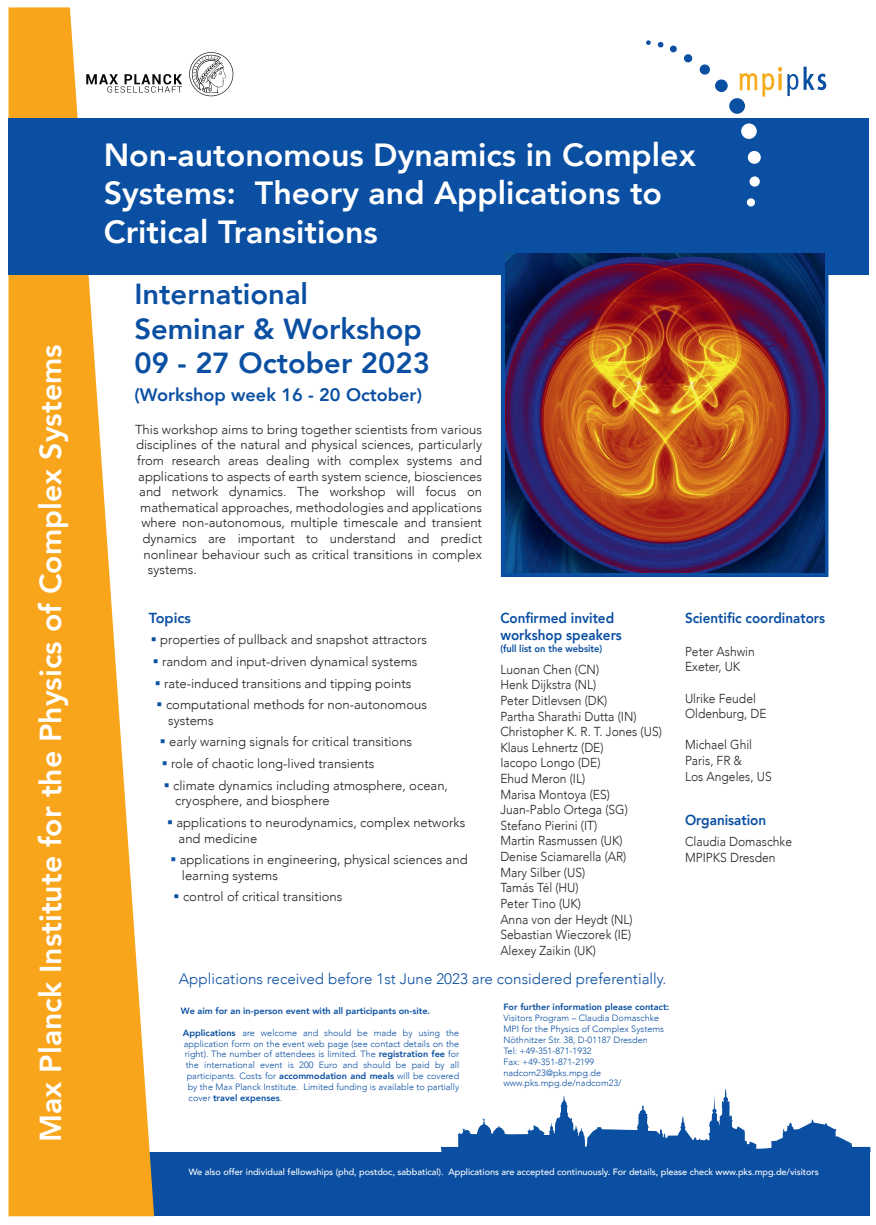
<style>
.page{position:relative;width:876px;height:1225px;background:#fff}
.page>*{position:absolute;margin:0;border:0;box-sizing:border-box;transform-origin:0 0}
.t1{font:800 32px/38.4px "Avenir";color:#fff}
.t2{font:800 30.3px "Avenir";color:#fff}
.t3{font:800 29px/34.8px "Avenir";color:#0a4fa2}
.t4{font:800 18px "Avenir";color:#0a4fa2}
.t5{font:300 15.1px "Avenir";color:#0a4fa2}
.t6{font:800 14.5px/17.4px "Avenir";color:#0a4fa2;scale:.93 1}
.t7{font:800 14.5px "Avenir";color:#0a4fa2}
.t8{font:300 13px/15.6px "Avenir";color:#231f20}
.t9{font:300 13px/15.6px "Avenir";color:#231f20;scale:.93 1}
.t10{font:800 10px "Avenir";color:#0a4fa2;scale:.93 1}
.t11{font:300 9.1px/10.9px "Avenir";color:#0a4fa2}
.t12{font:500 9.1px "Avenir";letter-spacing:-.005em;color:#fff}
.t13{font:800 9.1px "Avenir";color:#0a4fa2}
.s1{color:#0a4fa2}
.s2{font-weight:800}
.s3{font-weight:300}
</style>
<div class="page">
<div style="left:10px;top:1152px;width:860px;height:64px;background:#0a4fa2"></div>
<svg style="left:441px;top:1088px;width:430px;height:64px"></svg>
<svg style="left:9px;top:7px;width:145px;height:1209px;fill:#f9a51b"></svg>
<div style="left:9px;top:118px;width:860px;height:156px;background:#0a4fa2"></div>
<svg style="left:646px;top:40px;width:5px;height:5px"></svg>
<svg style="left:658px;top:42px;width:5px;height:5px"></svg>
<div style="left:670px;top:46px;width:7px;height:6px;background:#0a4fa2;border-radius:50%"></div>
<div style="left:684px;top:54px;width:8px;height:8px;background:#0a4fa2;border-radius:50%"></div>
<div style="left:700px;top:64px;width:10px;height:11px;background:#0a4fa2;border-radius:50%"></div>
<div style="left:715px;top:79px;width:13px;height:13px;background:#0a4fa2;border-radius:50%"></div>
<div style="left:729px;top:98px;width:16px;height:16px;background:#0a4fa2;border-radius:50%"></div>
<div style="left:741px;top:123px;width:16px;height:16px;background:#fff;border-radius:50%"></div>
<div style="left:748px;top:151px;width:13px;height:13px;background:#fff;border-radius:50%"></div>
<div style="left:749px;top:176px;width:11px;height:11px;background:#fff;border-radius:50%"></div>
<div style="left:747px;top:198px;width:8px;height:8px;background:#fff;border-radius:50%"></div>
<svg style="left:740px;top:73px;width:17px;height:17px"></svg>
<svg style="left:763px;top:67px;width:63px;height:29px"></svg>
<svg style="left:501px;top:253px;width:327px;height:324px;background:#0a4896"></svg>
<svg style="left:86px;top:74px;width:96px;height:19px"></svg>
<svg style="left:189px;top:52px;width:44px;height:44px"></svg>
<img style="left:505px;top:254px;width:319px;height:319px">
<h2 class="t2" style="left:27px;top:1142px;width:799px;rotate:-90deg">Max Planck Institute for the Physics of Complex Systems</h2>
<h1 class="t1" style="left:104px;top:135px;width:594px">Non-autonomous Dynamics in Complex<br>Systems: Theory and Applications to<br>Critical Transitions</h1>
<h3 class="t3" style="left:134px;top:276px;width:297px">International<br>Seminar &amp; Workshop<br>09 - 27 October 2023</h3>
<h3 class="t4" style="left:134px;top:381px;width:289px">(Workshop week 16 - 20 October)</h3>
<p class="t8" style="left:135px;top:421px;width:349px">This workshop aims to bring together scientists from various</p>
<p class="t8" style="left:136px;top:437px;width:347px">disciplines of the natural and physical sciences, particularly</p>
<p class="t8" style="left:137px;top:452px;width:346px">from research areas dealing with complex systems and</p>
<p class="t8" style="left:138px;top:468px;width:345px">applications to aspects of earth system science, biosciences</p>
<p class="t8" style="left:139px;top:484px;width:344px">and network dynamics. The workshop will focus on</p>
<p class="t8" style="left:140px;top:499px;width:343px">mathematical approaches, methodologies and applications</p>
<p class="t8" style="left:141px;top:515px;width:342px">where non-autonomous, multiple timescale and transient</p>
<p class="t8" style="left:142px;top:530px;width:341px">dynamics are important to understand and predict</p>
<p class="t8" style="left:143px;top:546px;width:340px">nonlinear behaviour such as critical transitions in complex</p>
<p class="t8" style="left:148px;top:562px;width:50px">systems.</p>
<p class="t7" style="left:149px;top:606px;width:44px">Topics</p>
<p class="t8" style="left:151px;top:632px;width:278px"><span class="s1">▪</span> properties of pullback and snapshot attractors</p>
<p class="t8" style="left:153px;top:654px;width:266px"><span class="s1">▪</span> random and input-driven dynamical systems</p>
<p class="t8" style="left:155px;top:675px;width:258px"><span class="s1">▪</span> rate-induced transitions and tipping points</p>
<p class="t8" style="left:168px;top:697px;width:260px;text-indent:-12px"><span class="s1">▪</span> computational methods for non-autonomous systems</p>
<p class="t8" style="left:160px;top:734px;width:254px"><span class="s1">▪</span> early warning signals for critical transitions</p>
<p class="t8" style="left:162px;top:756px;width:214px"><span class="s1">▪</span> role of chaotic long-lived transients</p>
<p class="t8" style="left:175px;top:777px;width:274px;text-indent:-12px"><span class="s1">▪</span> climate dynamics including atmosphere, ocean, cryosphere, and biosphere</p>
<p class="t8" style="left:179px;top:814px;width:288px;text-indent:-12px"><span class="s1">▪</span> applications to neurodynamics, complex networks and medicine</p>
<p class="t8" style="left:182px;top:852px;width:287px;text-indent:-12px"><span class="s1">▪</span> applications in engineering, physical sciences and learning systems</p>
<p class="t8" style="left:174px;top:889px;width:170px"><span class="s1">▪</span> control of critical transitions</p>
<p class="t6" style="left:500px;top:609px;width:132px">Confirmed invited workshop speakers</p>
<p class="t10" style="left:500px;top:641px;width:111px">(full list on the website)</p>
<p class="t9" style="left:500px;top:661px;width:175px">Luonan Chen (CN)<br>Henk Dijkstra (NL)<br>Peter Ditlevsen (DK)<br>Partha Sharathi Dutta (IN)<br>Christopher K. R. T. Jones (US)<br>Klaus Lehnertz (DE)<br>Iacopo Longo (DE)<br>Ehud Meron (IL)<br>Marisa Montoya (ES)<br>Juan-Pablo Ortega (SG)<br>Stefano Pierini (IT)<br>Martin Rasmussen (UK)<br>Denise Sciamarella (AR)<br>Mary Silber (US)<br>Tamás Tél (HU)<br>Peter Tino (UK)<br>Anna von der Heydt (NL)<br>Sebastian Wieczorek (IE)<br>Alexey Zaikin (UK)</p>
<p class="t5" style="left:179px;top:970px;width:489px">Applications received before 1st June 2023 are considered preferentially.</p>
<p class="t13" style="left:181px;top:1003px;width:251px">We aim for an in-person event with all participants on-site.</p>
<p class="t11" style="left:183px;top:1027px;width:278px"><span class="s2">Applications</span> are welcome and should be made by using the</p>
<p class="t11" style="left:184px;top:1038px;width:277px">application form on the event web page (see contact details on the</p>
<p class="t11" style="left:185px;top:1049px;width:276px">right). The number of attendees is limited. The <span class="s2">registration fee</span> for</p>
<p class="t11" style="left:186px;top:1059px;width:275px">the international event is 200 Euro and should be paid by all</p>
<p class="t11" style="left:187px;top:1070px;width:274px">participants. Costs for <span class="s2">accommodation and meals</span> will be covered</p>
<p class="t11" style="left:188px;top:1081px;width:273px">by the Max Planck Institute. Limited funding is available to partially</p>
<p class="t13" style="left:189px;top:1090px;width:95px"><span class="s3">cover</span> travel expenses<span class="s3">.</span></p>
<p class="t13" style="left:503px;top:1000px;width:167px">For further information please contact:</p>
<p class="t11" style="left:503px;top:1012px;width:162px">Visitors Program – Claudia Domaschke<br>MPI for the Physics of Complex Systems<br>Nöthnitzer Str. 38, D-01187 Dresden<br>Tel: +49-351-871-1932<br>Fax: +49-351-871-2199 nadcom23@pks.mpg.de www.pks.mpg.de/nadcom23/</p>
<p class="t6" style="left:685px;top:609px;width:152px">Scientific coordinators</p>
<p class="t9" style="left:685px;top:643px;width:77px">Peter Ashwin<br>Exeter, UK</p>
<p class="t9" style="left:685px;top:690px;width:89px">Ulrike Feudel<br>Oldenburg, DE</p>
<p class="t9" style="left:685px;top:737px;width:95px">Michael Ghil<br>Paris, FR &amp;<br>Los Angeles, US</p>
<p class="t6" style="left:685px;top:811px;width:89px">Organisation</p>
<p class="t9" style="left:685px;top:834px;width:117px">Claudia Domaschke<br>MPIPKS Dresden</p>
<p class="t12" style="left:189px;top:1164px;width:632px">We also offer individual fellowships (phd, postdoc, sabbatical). Applications are accepted continuously. For details, please check www.pks.mpg.de/visitors</p>
</div>
